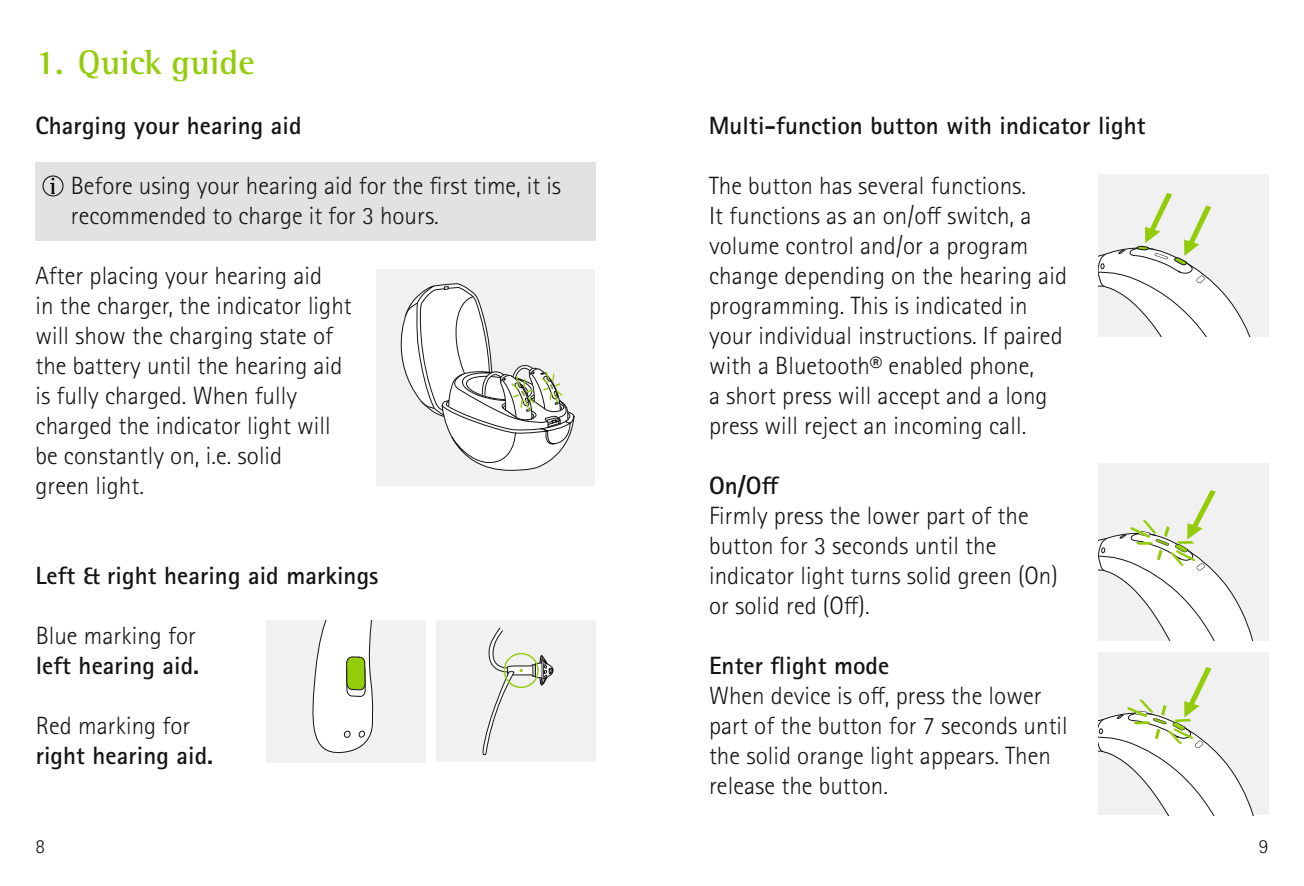
<style>
.page{position:relative;width:1304px;height:886px;background:#fff}
.page>*{position:absolute;margin:0;border:0;box-sizing:border-box;transform-origin:0 0}
.t1{font:700 35px "Rotis Semi Serif Pro";color:#93cd09}
.t2{font:300 25px/30px "Rotis Sans Serif Pro";letter-spacing:.005em;color:#131414}
.t3{font:700 25px "Rotis Sans Serif Pro";letter-spacing:.005em;color:#131414}
.t4{font:300 20px "Rotis Sans Serif Pro";color:#131414}
</style>
<div class="page">
<div style="left:1099px;top:653px;width:170px;height:162px;background:#f1f1f1"></div>
<svg style="left:1099px;top:667px;width:155px;height:148px"></svg>
<div style="left:266px;top:620px;width:159px;height:143px;background:#f1f1f1"></div>
<svg style="left:312px;top:620px;width:62px;height:134px"></svg>
<div style="left:376px;top:269px;width:219px;height:216px;background:#f1f1f1"></div>
<svg style="left:400px;top:283px;width:175px;height:188px"></svg>
<div style="left:436px;top:620px;width:159px;height:142px;background:#f1f1f1"></div>
<svg style="left:482px;top:627px;width:71px;height:128px"></svg>
<div style="left:1098px;top:174px;width:171px;height:162px;background:#f1f1f1"></div>
<svg style="left:1098px;top:193px;width:152px;height:143px"></svg>
<div style="left:1099px;top:463px;width:170px;height:177px;background:#f1f1f1"></div>
<svg style="left:1099px;top:490px;width:154px;height:150px"></svg>
<div style="left:35px;top:162px;width:561px;height:79px;background:#e1e3e3"></div>
<svg style="left:43px;top:175px;width:21px;height:21px"></svg>
<h1 class="t1" style="left:35px;top:48px;width:221px">1. Quick guide</h1>
<p class="t3" style="left:35px;top:115px;width:268px">Charging your hearing aid</p>
<p class="t2" style="left:71px;top:172px;width:492px">Before using your hearing aid for the first time, it is recommended to charge it for 3 hours.</p>
<p class="t2" style="left:35px;top:262px;width:318px">After placing your hearing aid<br>in the charger, the indicator light will show the charging state of the battery until the hearing aid is fully charged. When fully charged the indicator light will be constantly on, i.e. solid<br>green light.</p>
<p class="t3" style="left:35px;top:565px;width:345px">Left &amp; right hearing aid markings</p>
<p class="t2" style="left:36px;top:622px;width:162px">Blue marking for</p>
<p class="t3" style="left:36px;top:655px;width:165px">left hearing aid.</p>
<p class="t2" style="left:36px;top:712px;width:156px">Red marking for</p>
<p class="t3" style="left:36px;top:745px;width:179px">right hearing aid.</p>
<p class="t3" style="left:709px;top:115px;width:438px">Multi-function button with indicator light</p>
<p class="t2" style="left:709px;top:172px;width:359px">The button has several functions.<br>It functions as an on/off switch, a volume control and/or a program change depending on the hearing aid programming. This is indicated in your individual instructions. If paired with a Bluetooth® enabled phone,<br>a short press will accept and a long press will reject an incoming call.</p>
<p class="t3" style="left:709px;top:475px;width:72px">On/Off</p>
<p class="t2" style="left:709px;top:502px;width:350px">Firmly press the lower part of the button for 3 seconds until the indicator light turns solid green (On) or solid red (Off).</p>
<p class="t3" style="left:709px;top:655px;width:182px">Enter flight mode</p>
<p class="t2" style="left:709px;top:682px;width:360px">When device is off, press the lower part of the button for 7 seconds until the solid orange light appears. Then release the button.</p>
<p class="t4" style="left:35px;top:837px;width:11px">8</p>
<p class="t4" style="left:1259px;top:837px;width:11px">9</p>
</div>
